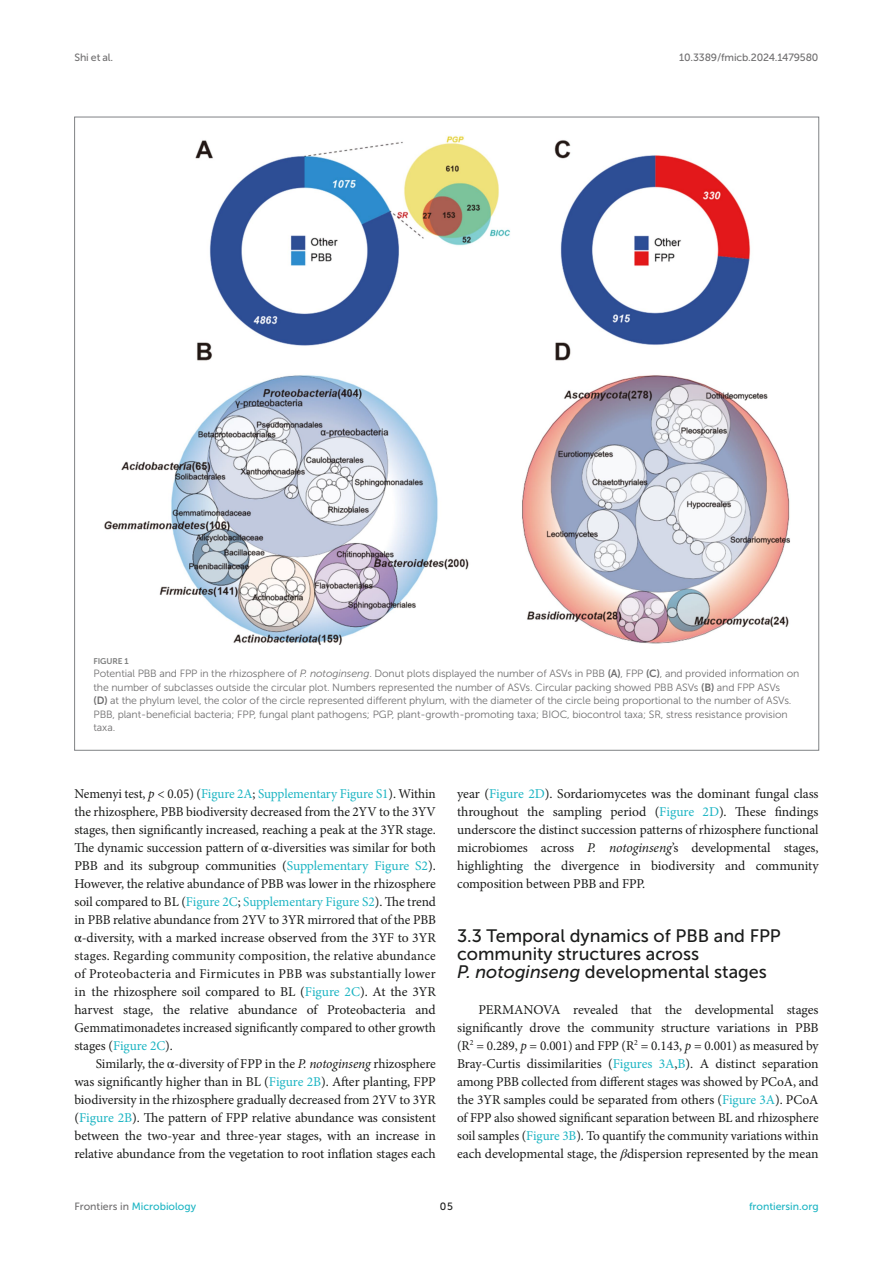
<style>
.page{position:relative;width:893px;height:1263px;background:#fff}
.page>*{position:absolute;margin:0;border:0;box-sizing:border-box;transform-origin:0 0}
.HEAD_2{font:18px/18px "Museo Sans 500";color:#1b1c1b}
.TEXT{font:13.5px/18px "Minion Pro";letter-spacing:-.005em;color:#1b1c1b;text-align:justify}
.FIG_LEG{font:10.5px/13.5px "Museo Sans 300";letter-spacing:-.01em;color:#706f70}
.t1{font:10.5px "Museo Sans 500";color:#1db5c3}
.t2{font:10.5px "Museo Sans 500";letter-spacing:-.015em;color:#706f70}
.t3{font:10.5px "Museo Sans 500";color:#1b1c1b}
.FIG_HD{font:8.25px "Museo Sans 700";letter-spacing:-.01em;color:#7e7f7f}
.s1{font-style:italic}
.s2{font-family:"Museo Sans 700"}
.s3{color:#1db5c3}
.s4{font-family:"STIX General"}
.s5{font-family:"STIX General";font-style:italic}
.s6{color:#706f70}
</style>
<div class="page">
<img style="left:104px;top:136px;width:686px;height:509px">
<p class="t2" style="left:74px;top:51px;width:40px">Shi et al.</p>
<p class="t2" style="left:679px;top:51px;width:141px">10.3389/fmicb.2024.1479580</p>
<p class="FIG_HD" style="left:94px;top:656px;width:37px">FIGURE 1</p>
<p class="FIG_LEG" style="left:94px;top:667px;width:707px">Potential PBB and FPP in the rhizosphere of <span class="s1">P. notoginseng</span>. Donut plots displayed the number of ASVs in PBB <span class="s2">(A)</span>, FPP <span class="s2">(C)</span>, and provided information on the number of subclasses outside the circular plot. Numbers represented the number of ASVs. Circular packing showed PBB ASVs <span class="s2">(B)</span> and FPP ASVs<br><span class="s2">(D)</span> at the phylum level, the color of the circle represented different phylum, with the diameter of the circle being proportional to the number of ASVs.<br>PBB, plant-beneficial bacteria; FPP, fungal plant pathogens; PGP, plant-growth-promoting taxa; BIOC, biocontrol taxa; SR, stress resistance provision taxa.</p>
<p class="TEXT" style="left:74px;top:785px;width:363px">Nemenyi test, <span class="s1">p</span> &lt; 0.05) (<span class="s3">Figure 2A</span>; <span class="s3">Supplementary Figure S1</span>). Within the rhizosphere, PBB biodiversity decreased from the 2YV to the 3YV stages, then significantly increased, reaching a peak at the 3YR stage.<br>The dynamic succession pattern of <span class="s4">α</span>-diversities was similar for both PBB and its subgroup communities (<span class="s3">Supplementary Figure S2</span>).<br>However, the relative abundance of PBB was lower in the rhizosphere soil compared to BL (<span class="s3">Figure 2C</span>; <span class="s3">Supplementary Figure S2</span>). The trend in PBB relative abundance from 2YV to 3YR mirrored that of the PBB <span class="s4">α</span>-diversity, with a marked increase observed from the 3YF to 3YR stages. Regarding community composition, the relative abundance of Proteobacteria and Firmicutes in PBB was substantially lower in the rhizosphere soil compared to BL (<span class="s3">Figure 2C</span>). At the 3YR harvest stage, the relative abundance of Proteobacteria and Gemmatimonadetes increased significantly compared to other growth stages (<span class="s3">Figure 2C</span>).</p>
<p class="TEXT" style="left:74px;top:1055px;width:363px;text-indent:21px">Similarly, the <span class="s4">α</span>-diversity of FPP in the <span class="s1">P. notoginseng</span> rhizosphere was significantly higher than in BL (<span class="s3">Figure 2B</span>). After planting, FPP biodiversity in the rhizosphere gradually decreased from 2YV to 3YR (<span class="s3">Figure 2B</span>). The pattern of FPP relative abundance was consistent between the two-year and three-year stages, with an increase in relative abundance from the vegetation to root inflation stages each</p>
<p class="TEXT" style="left:457px;top:785px;width:363px">year (<span class="s3">Figure 2D</span>). Sordariomycetes was the dominant fungal class throughout the sampling period (<span class="s3">Figure 2D</span>). These findings underscore the distinct succession patterns of rhizosphere functional microbiomes across <span class="s1">P. notoginseng</span>’s developmental stages, highlighting the divergence in biodiversity and community composition between PBB and FPP.</p>
<p class="HEAD_2" style="left:457px;top:927px;width:325px">3.3 Temporal dynamics of PBB and FPP community structures across<br><span class="s1">P. notoginseng</span> developmental stages</p>
<p class="TEXT" style="left:457px;top:1001px;width:363px;text-indent:21px">PERMANOVA revealed that the developmental stages significantly drove the community structure variations in PBB (R<sup>2</sup> = 0.289, <span class="s1">p</span> = 0.001) and FPP (R<sup>2</sup> = 0.143, <span class="s1">p</span> = 0.001) as measured by Bray-Curtis dissimilarities (<span class="s3">Figures 3A</span>,<span class="s3">B</span>). A distinct separation among PBB collected from different stages was showed by PCoA, and the 3YR samples could be separated from others (<span class="s3">Figure 3A</span>). PCoA of FPP also showed significant separation between BL and rhizosphere soil samples (<span class="s3">Figure 3B</span>). To quantify the community variations within each developmental stage, the <span class="s5">β</span>dispersion represented by the mean</p>
<p class="t1" style="left:74px;top:1200px;width:123px"><span class="s6">Frontiers in</span> Microbiology</p>
<p class="t3" style="left:440px;top:1200px;width:14px">05</p>
<p class="t1" style="left:749px;top:1200px;width:71px">frontiersin.org</p>
</div>
